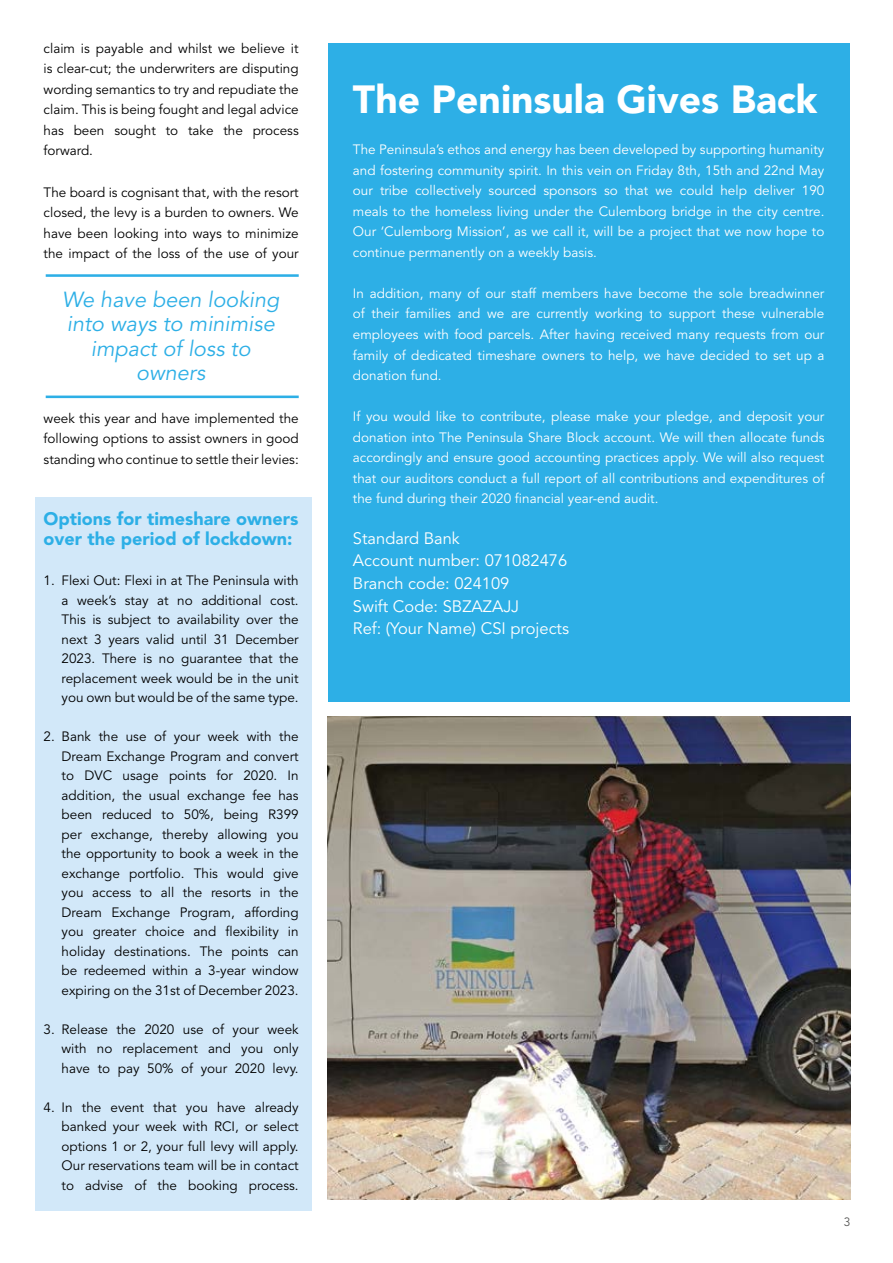
<style>
.page{position:relative;width:893px;height:1263px;background:#fff}
.page>*{position:absolute;margin:0;border:0;box-sizing:border-box;transform-origin:0 0}
.t1{font:900 39px "Avenir LT Std";color:#fff}
.t2{font:italic 21.6px/24.3px "Avenir LT Std";color:#2dafe6;text-align:center}
.t3{font:900 18px/20.5px "Avenir LT Std";color:#2dafe6}
.t4{font:16.5px/22.5px "Avenir LT Std";color:#fff}
.t5{font:13.5px/19.5px "Avenir LT Std";color:#000;text-align:justify}
.t6{font:13.5px/20.5px "Avenir LT Std";color:#fff;text-align:justify}
.t7{font:12px "Avenir LT Std";color:#575756}
</style>
<div class="page">
<div style="left:328px;top:43px;width:522px;height:659px;background:#2dafe6"></div>
<div style="left:35px;top:497px;width:276px;height:714px;background:#d2e8f9"></div>
<img style="left:327px;top:716px;width:523px;height:483px">
<hr style="left:46px;top:274px;width:253px;height:3px;background:#2dafe6">
<hr style="left:46px;top:396px;width:253px;height:2px;background:#2dafe6">
<p class="t5" style="left:44px;top:38px;width:257px;line-height:20.5px">claim is payable and whilst we believe it is clear-cut; the underwriters are disputing wording semantics to try and repudiate the claim. This is being fought and legal advice has been sought to take the process forward.</p>
<p class="t5" style="left:44px;top:182px;width:257px;line-height:20.5px">The board is cognisant that, with the resort closed, the levy is a burden to owners. We have been looking into ways to minimize the impact of the loss of the use of your</p>
<h2 class="t2" style="left:62px;top:288px;width:219px">We have been looking into ways to minimise impact of loss to owners</h2>
<p class="t5" style="left:44px;top:408px;width:257px;line-height:20.5px">week this year and have implemented the following options to assist owners in good standing who continue to settle their levies:</p>
<h3 class="t3" style="left:44px;top:508px;width:256px">Options for timeshare owners over the period of lockdown:</h3>
<p class="t5" style="left:62px;top:571px;width:239px;text-indent:-18px">1. Flexi Out: Flexi in at The Peninsula with a week’s stay at no additional cost.<br>This is subject to availability over the next 3 years valid until 31 December 2023. There is no guarantee that the replacement week would be in the unit you own but would be of the same type.</p>
<p class="t5" style="left:62px;top:727px;width:239px;text-indent:-18px">2. Bank the use of your week with the Dream Exchange Program and convert to DVC usage points for 2020. In addition, the usual exchange fee has been reduced to 50%, being R399 per exchange, thereby allowing you the opportunity to book a week in the exchange portfolio. This would give you access to all the resorts in the Dream Exchange Program, affording you greater choice and flexibility in holiday destinations. The points can be redeemed within a 3-year window expiring on the 31st of December 2023.</p>
<p class="t5" style="left:62px;top:1020px;width:239px;text-indent:-18px">3. Release the 2020 use of your week with no replacement and you only have to pay 50% of your 2020 levy.</p>
<p class="t5" style="left:62px;top:1098px;width:239px;text-indent:-18px">4. In the event that you have already banked your week with RCI, or select options 1 or 2, your full levy will apply.<br>Our reservations team will be in contact to advise of the booking process.</p>
<h1 class="t1" style="left:353px;top:76px;width:466px">The Peninsula Gives Back</h1>
<p class="t6" style="left:353px;top:140px;width:473px">The Peninsula’s ethos and energy has been developed by supporting humanity and fostering community spirit. In this vein on Friday 8th, 15th and 22nd May our tribe collectively sourced sponsors so that we could help deliver 190 meals to the homeless living under the Culemborg bridge in the city centre.<br>Our ‘Culemborg Mission’, as we call it, will be a project that we now hope to continue permanently on a weekly basis.</p>
<p class="t6" style="left:353px;top:283px;width:473px">In addition, many of our staff members have become the sole breadwinner of their families and we are currently working to support these vulnerable employees with food parcels. After having received many requests from our family of dedicated timeshare owners to help, we have decided to set up a donation fund.</p>
<p class="t6" style="left:353px;top:407px;width:473px">If you would like to contribute, please make your pledge, and deposit your donation into The Peninsula Share Block account. We will then allocate funds accordingly and ensure good accounting practices apply. We will also request that our auditors conduct a full report of all contributions and expenditures of the fund during their 2020 financial year-end audit.</p>
<p class="t4" style="left:353px;top:527px;width:218px">Standard Bank<br>Account number: 071082476<br>Branch code: 024109<br>Swift Code: SBZAZAJJ<br>Ref: (Your Name) CSI projects</p>
<p class="t7" style="left:844px;top:1215px;width:8px">3</p>
</div>
